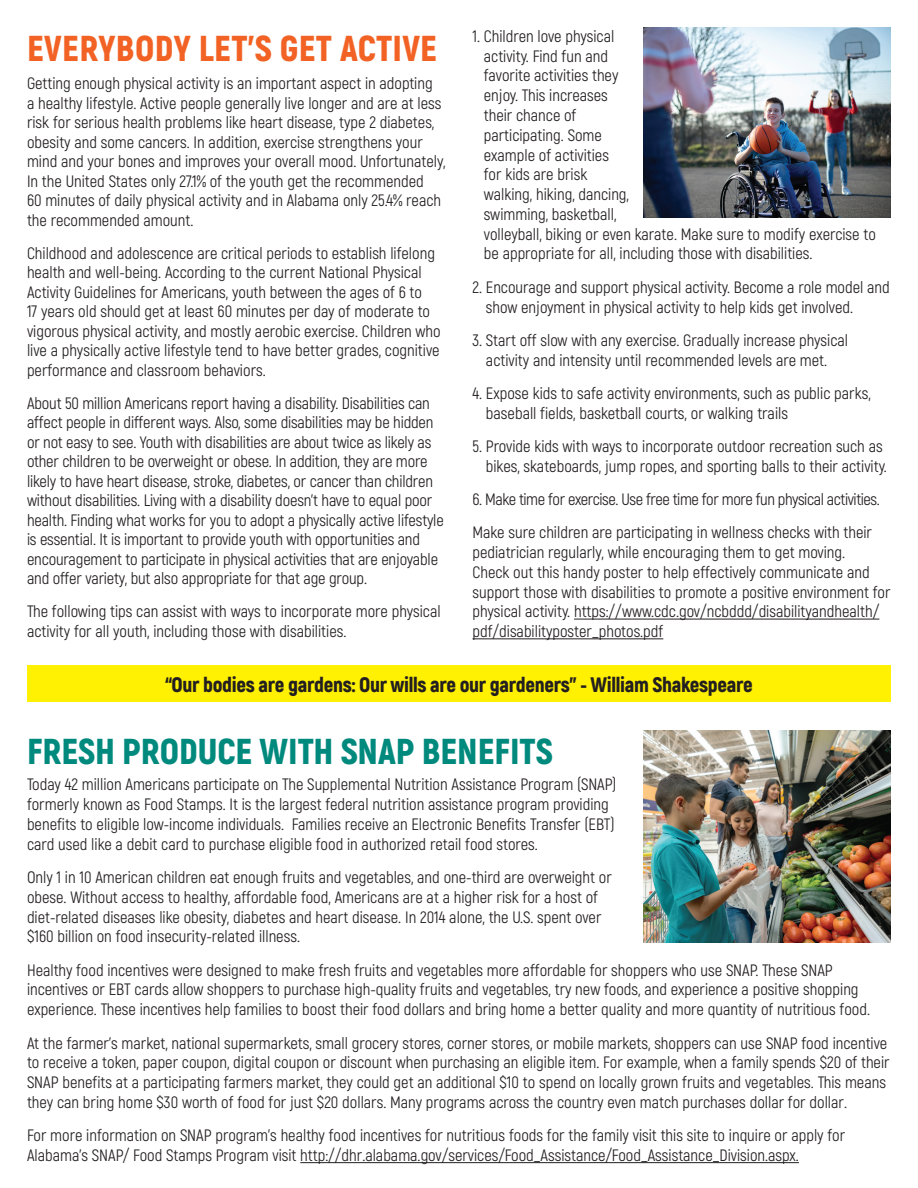
<style>
.page{position:relative;width:918px;height:1188px;background:#fff}
.page>*{position:absolute;margin:0;border:0;box-sizing:border-box;transform-origin:0 0}
.t1{font:900 36px "Akrobat";color:#00897d}
.t2{font:900 36px "Akrobat";letter-spacing:.01em;color:#f26224}
.bullet_indent{font:900 21px "Akrobat";letter-spacing:-.015em;color:#231f20}
.t3{font:16.5px/19.8px "Akrobat";color:#231f20}
.t4{font:16.5px "Akrobat";letter-spacing:-.025em;color:#231f20}
</style>
<div class="page">
<hr style="left:574px;top:619px;width:305px;height:1px;background:#231f20">
<hr style="left:472px;top:638px;width:191px;height:1px;background:#231f20">
<div style="left:27px;top:666px;width:864px;height:36px;background:#fff101"></div>
<img style="left:643px;top:27px;width:248px;height:190px">
<hr style="left:300px;top:1162px;width:499px;height:1px;background:#231f20">
<img style="left:643px;top:730px;width:248px;height:212px">
<p class="t2" style="left:27px;top:25px;width:412px">EVERYBODY LET’S GET ACTIVE</p>
<p class="t3" style="left:27px;top:74px;width:420px">Getting enough physical activity is an important aspect in adopting<br>a healthy lifestyle. Active people generally live longer and are at less risk for serious health problems like heart disease, type 2 diabetes, obesity and some cancers. In addition, exercise strengthens your mind and your bones and improves your overall mood. Unfortunately, In the United States only 27.1% of the youth get the recommended<br>60 minutes of daily physical activity and in Alabama only 25.4% reach the recommended amount.</p>
<p class="t3" style="left:27px;top:243px;width:415px">Childhood and adolescence are critical periods to establish lifelong health and well-being. According to the current National Physical Activity Guidelines for Americans, youth between the ages of 6 to<br>17 years old should get at least 60 minutes per day of moderate to vigorous physical activity, and mostly aerobic exercise. Children who live a physically active lifestyle tend to have better grades, cognitive performance and classroom behaviors.</p>
<p class="t3" style="left:27px;top:393px;width:418px">About 50 million Americans report having a disability. Disabilities can affect people in different ways. Also, some disabilities may be hidden or not easy to see. Youth with disabilities are about twice as likely as other children to be overweight or obese. In addition, they are more likely to have heart disease, stroke, diabetes, or cancer than children without disabilities. Living with a disability doesn’t have to equal poor health. Finding what works for you to adopt a physically active lifestyle is essential. It is important to provide youth with opportunities and encouragement to participate in physical activities that are enjoyable and offer variety, but also appropriate for that age group.</p>
<p class="t3" style="left:27px;top:602px;width:415px">The following tips can assist with ways to incorporate more physical activity for all youth, including those with disabilities.</p>
<p class="t3" style="left:484px;top:26px;width:394px;text-indent:-11px">1. Children love physical<br>activity. Find fun and<br>favorite activities they<br>enjoy. This increases<br>their chance of<br>participating. Some<br>example of activities<br>for kids are brisk<br>walking, hiking, dancing,<br>swimming, basketball,<br>volleyball, biking or even karate. Make sure to modify exercise to be appropriate for all, including those with disabilities.</p>
<p class="t3" style="left:486px;top:277px;width:405px;text-indent:-13px">2. Encourage and support physical activity. Become a role model and show enjoyment in physical activity to help kids get involved.</p>
<p class="t3" style="left:472px;top:330px;width:377px;text-align:center">3. Start off slow with any exercise. Gradually increase physical activity and intensity until recommended levels are met.</p>
<p class="t3" style="left:486px;top:383px;width:386px;text-indent:-13px">4. Expose kids to safe activity environments, such as public parks, baseball fields, basketball courts, or walking trails</p>
<p class="t3" style="left:472px;top:436px;width:416px;text-align:right">5. Provide kids with ways to incorporate outdoor recreation such as bikes, skateboards, jump ropes, and sporting balls to their activity.</p>
<p class="t4" style="left:472px;top:489px;width:409px">6. Make time for exercise. Use free time for more fun physical activities.</p>
<p class="t3" style="left:472px;top:523px;width:420px">Make sure children are participating in wellness checks with their pediatrician regularly, while encouraging them to get moving.<br>Check out this handy poster to help effectively communicate and support those with disabilities to promote a positive environment for physical activity. https://www.cdc.gov/ncbddd/disabilityandhealth/ pdf/disabilityposter_photos.pdf</p>
<p class="bullet_indent" style="left:165px;top:671px;width:589px">“Our bodies are gardens: Our wills are our gardeners” - William Shakespeare</p>
<p class="t1" style="left:27px;top:728px;width:528px">FRESH PRODUCE WITH SNAP BENEFITS</p>
<p class="t3" style="left:27px;top:775px;width:591px">Today 42 million Americans participate on The Supplemental Nutrition Assistance Program (SNAP) formerly known as Food Stamps. It is the largest federal nutrition assistance program providing benefits to eligible low-income individuals. Families receive an Electronic Benefits Transfer (EBT) card used like a debit card to purchase eligible food in authorized retail food stores.</p>
<p class="t3" style="left:27px;top:867px;width:586px">Only 1 in 10 American children eat enough fruits and vegetables, and one-third are overweight or obese. Without access to healthy, affordable food, Americans are at a higher risk for a host of diet-related diseases like obesity, diabetes and heart disease. In 2014 alone, the U.S. spent over $160 billion on food insecurity-related illness.</p>
<p class="t3" style="left:27px;top:960px;width:845px">Healthy food incentives were designed to make fresh fruits and vegetables more affordable for shoppers who use SNAP. These SNAP incentives or EBT cards allow shoppers to purchase high-quality fruits and vegetables, try new foods, and experience a positive shopping experience. These incentives help families to boost their food dollars and bring home a better quality and more quantity of nutritious food.</p>
<p class="t3" style="left:27px;top:1033px;width:864px">At the farmer’s market, national supermarkets, small grocery stores, corner stores, or mobile markets, shoppers can use SNAP food incentive to receive a token, paper coupon, digital coupon or discount when purchasing an eligible item. For example, when a family spends $20 of their SNAP benefits at a participating farmers market, they could get an additional $10 to spend on locally grown fruits and vegetables. This means they can bring home $30 worth of food for just $20 dollars. Many programs across the country even match purchases dollar for dollar.</p>
<p class="t3" style="left:27px;top:1126px;width:820px">For more information on SNAP program’s healthy food incentives for nutritious foods for the family visit this site to inquire or apply for<br>Alabama’s SNAP/ Food Stamps Program visit http://dhr.alabama.gov/services/Food_Assistance/Food_Assistance_Division.aspx.</p>
</div>
